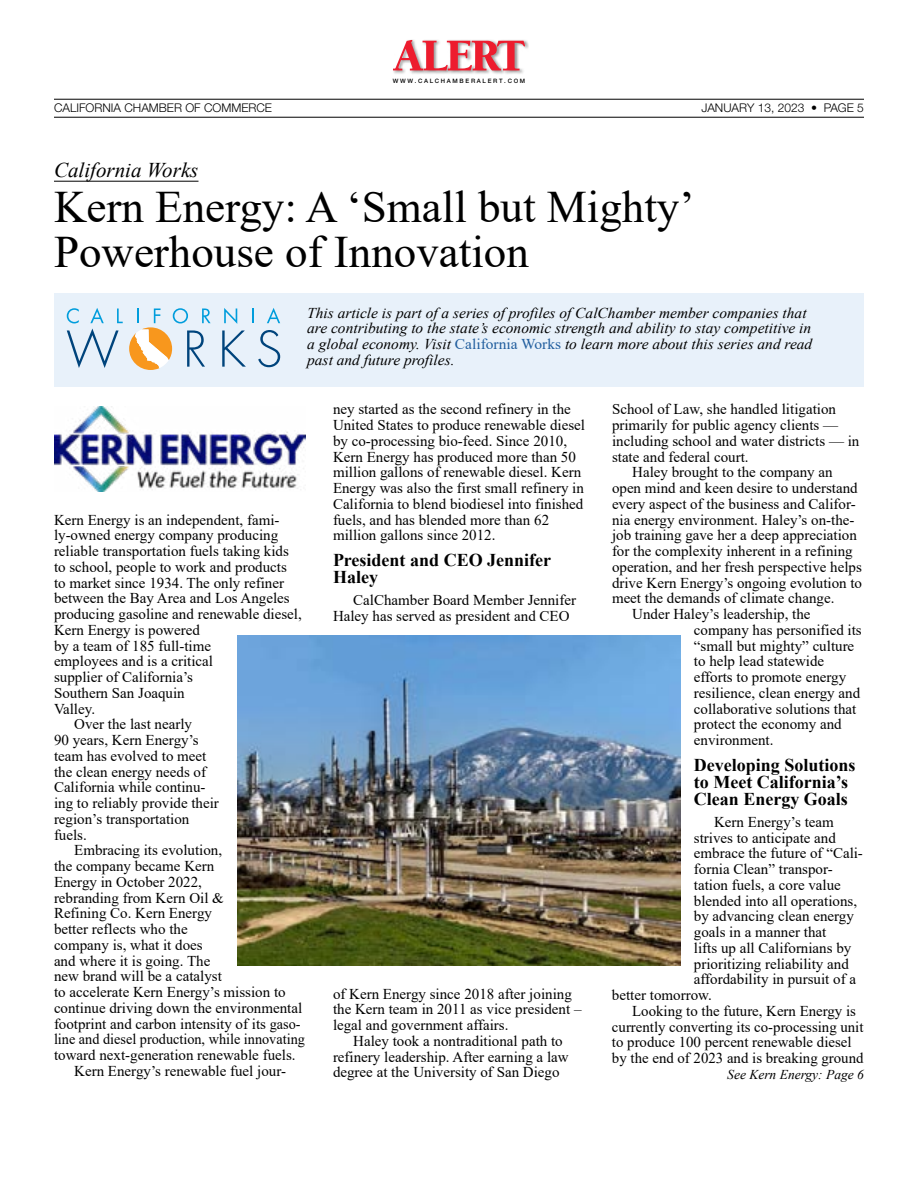
<style>
.page{position:relative;width:918px;height:1188px;background:#fff}
.page>*{position:absolute;margin:0;border:0;box-sizing:border-box;transform-origin:0 0}
.t1{font:45px/45px "Times New Roman";color:#000}
.t2{font:italic 21px "Times New Roman";color:#000}
.t3{font:700 18px/17.2px "Times New Roman";color:#000}
.t4{font:15px/15.8px "Times New Roman";color:#000}
.t5{font:italic 15px/15.8px "Times New Roman";color:#000}
.t6{font:15px "Times New Roman";color:#000;scale:.95 1}
.t7{font:italic 13.5px "Times New Roman";color:#000}
.t8{font:300 12px "Helvetica Neue";color:#000}
.t9{font:500 6px "Helvetica Neue";letter-spacing:.28em;color:#000}
.s1{font-style:normal;color:#215e9e}
</style>
<div class="page">
<hr style="left:54px;top:99px;width:810px;height:1px;background:#000">
<hr style="left:54px;top:117px;width:810px;height:1px;background:#000">
<div style="left:392px;top:39px;width:137px;height:36px;background:#000;opacity:.4"></div>
<svg style="left:393px;top:40px;width:133px;height:30px"></svg>
<hr style="left:54px;top:181px;width:144px;height:1px;background:#000">
<div style="left:54px;top:294px;width:810px;height:93px;background:#e8f1fa"></div>
<svg style="left:67px;top:308px;width:12px;height:15px"></svg>
<svg style="left:90px;top:308px;width:14px;height:15px"></svg>
<svg style="left:117px;top:309px;width:6px;height:14px"></svg>
<svg style="left:224px;top:308px;width:13px;height:16px"></svg>
<svg style="left:252px;top:309px;width:2px;height:14px"></svg>
<svg style="left:267px;top:308px;width:13px;height:15px"></svg>
<svg style="left:67px;top:329px;width:52px;height:39px"></svg>
<svg style="left:222px;top:330px;width:24px;height:37px"></svg>
<svg style="left:258px;top:330px;width:22px;height:37px"></svg>
<svg style="left:129px;top:308px;width:82px;height:62px"></svg>
<img style="left:54px;top:406px;width:252px;height:85px">
<img style="left:238px;top:635px;width:442px;height:330px">
<p class="t9" style="left:393px;top:77px;width:134px">WWW.CALCHAMBERALERT.COM</p>
<p class="t8" style="left:54px;top:101px;width:220px">CALIFORNIA CHAMBER OF COMMERCE</p>
<p class="t8" style="left:701px;top:101px;width:164px">JANUARY 13, 2023 • PAGE 5</p>
<h2 class="t2" style="left:54px;top:155px;width:146px">California Works</h2>
<h1 class="t1" style="left:54px;top:183px;width:642px">Kern Energy: A ‘Small but Mighty’<br>Powerhouse of Innovation</h1>
<p class="t5" style="left:307px;top:304px;width:507px">This article is part of a series of profiles of CalChamber member companies that are contributing to the state’s economic strength and ability to stay competitive in a global economy. Visit <span class="s1">California Works</span> to learn more about this series and read past and future profiles.</p>
<p class="t4" style="left:54px;top:511px;width:227px">Kern Energy is an independent, fami-</p>
<p class="t4" style="left:54px;top:527px;width:226px">ly-owned energy company producing</p>
<p class="t4" style="left:54px;top:543px;width:236px">reliable transportation fuels taking kids</p>
<p class="t4" style="left:54px;top:558px;width:234px">to school, people to work and products</p>
<p class="t4" style="left:54px;top:574px;width:232px">to market since 1934. The only refiner</p>
<p class="t4" style="left:54px;top:590px;width:237px">between the Bay Area and Los Angeles</p>
<p class="t4" style="left:54px;top:606px;width:249px">producing gasoline and renewable diesel,</p>
<p class="t4" style="left:54px;top:621px;width:147px">Kern Energy is powered</p>
<p class="t4" style="left:54px;top:637px;width:159px">by a team of 185 full-time</p>
<p class="t4" style="left:54px;top:653px;width:161px">employees and is a critical</p>
<p class="t4" style="left:54px;top:669px;width:141px">supplier of California’s</p>
<p class="t4" style="left:54px;top:684px;width:132px">Southern San Joaquin</p>
<p class="t4" style="left:54px;top:700px;width:43px">Valley.</p>
<p class="t4" style="left:74px;top:716px;width:119px">Over the last nearly</p>
<p class="t4" style="left:54px;top:732px;width:146px">90 years, Kern Energy’s</p>
<p class="t4" style="left:54px;top:747px;width:154px">team has evolved to meet</p>
<p class="t4" style="left:54px;top:763px;width:154px">the clean energy needs of</p>
<p class="t4" style="left:54px;top:779px;width:153px">California while continu-</p>
<p class="t4" style="left:54px;top:795px;width:166px">ing to reliably provide their</p>
<p class="t4" style="left:54px;top:810px;width:137px">region’s transportation</p>
<p class="t4" style="left:54px;top:826px;width:34px">fuels.</p>
<p class="t4" style="left:74px;top:842px;width:149px">Embracing its evolution,</p>
<p class="t4" style="left:54px;top:858px;width:162px">the company became Kern</p>
<p class="t4" style="left:54px;top:873px;width:150px">Energy in October 2022,</p>
<p class="t4" style="left:54px;top:889px;width:171px">rebranding from Kern Oil &amp;</p>
<p class="t4" style="left:54px;top:905px;width:160px">Refining Co. Kern Energy</p>
<p class="t4" style="left:54px;top:921px;width:135px">better reflects who the</p>
<p class="t4" style="left:54px;top:936px;width:150px">company is, what it does</p>
<p class="t4" style="left:54px;top:952px;width:158px">and where it is going. The</p>
<p class="t4" style="left:54px;top:968px;width:169px">new brand will be a catalyst</p>
<p class="t4" style="left:54px;top:984px;width:233px">to accelerate Kern Energy’s mission to</p>
<p class="t4" style="left:54px;top:999px;width:250px">continue driving down the environmental</p>
<p class="t4" style="left:54px;top:1015px;width:248px">footprint and carbon intensity of its gaso-</p>
<p class="t6" style="left:54px;top:1029px;width:266px">line and diesel production, while innovating</p>
<p class="t4" style="left:54px;top:1047px;width:243px">toward next-generation renewable fuels.</p>
<p class="t4" style="left:74px;top:1062px;width:213px">Kern Energy’s renewable fuel jour-</p>
<p class="t4" style="left:333px;top:401px;width:254px">ney started as the second refinery in the United States to produce renewable diesel by co-processing bio-feed. Since 2010, Kern Energy has produced more than 50 million gallons of renewable diesel. Kern Energy was also the first small refinery in California to blend biodiesel into finished fuels, and has blended more than 62 million gallons since 2012.</p>
<p class="t3" style="left:333px;top:551px;width:220px">President and CEO Jennifer<br>Haley</p>
<p class="t4" style="left:333px;top:592px;width:245px;text-indent:20px">CalChamber Board Member Jennifer<br>Haley has served as president and CEO</p>
<p class="t4" style="left:333px;top:985px;width:250px">of Kern Energy since 2018 after joining the Kern team in 2011 as vice president – legal and government affairs.</p>
<p class="t4" style="left:333px;top:1033px;width:237px;text-indent:20px">Haley took a nontraditional path to refinery leadership. After earning a law degree at the University of San Diego</p>
<p class="t4" style="left:612px;top:401px;width:226px">School of Law, she handled litigation</p>
<p class="t4" style="left:612px;top:417px;width:228px">primarily for public agency clients —</p>
<p class="t4" style="left:612px;top:432px;width:249px">including school and water districts — in</p>
<p class="t4" style="left:612px;top:448px;width:138px">state and federal court.</p>
<p class="t4" style="left:632px;top:464px;width:202px">Haley brought to the company an</p>
<p class="t4" style="left:612px;top:480px;width:247px">open mind and keen desire to understand</p>
<p class="t4" style="left:612px;top:495px;width:245px">every aspect of the business and Califor-</p>
<p class="t4" style="left:612px;top:511px;width:244px">nia energy environment. Haley’s on-the-</p>
<p class="t4" style="left:612px;top:527px;width:246px">job training gave her a deep appreciation</p>
<p class="t4" style="left:612px;top:543px;width:242px">for the complexity inherent in a refining</p>
<p class="t4" style="left:612px;top:558px;width:251px">operation, and her fresh perspective helps</p>
<p class="t4" style="left:612px;top:574px;width:252px">drive Kern Energy’s ongoing evolution to</p>
<p class="t4" style="left:612px;top:590px;width:224px">meet the demands of climate change.</p>
<p class="t4" style="left:632px;top:606px;width:180px">Under Haley’s leadership, the</p>
<p class="t4" style="left:694px;top:621px;width:169px">company has personified its</p>
<p class="t4" style="left:694px;top:637px;width:162px">“small but mighty” culture</p>
<p class="t4" style="left:694px;top:653px;width:132px">to help lead statewide</p>
<p class="t4" style="left:694px;top:669px;width:154px">efforts to promote energy</p>
<p class="t4" style="left:694px;top:684px;width:168px">resilience, clean energy and</p>
<p class="t4" style="left:694px;top:700px;width:164px">collaborative solutions that</p>
<p class="t4" style="left:694px;top:716px;width:149px">protect the economy and</p>
<p class="t4" style="left:694px;top:732px;width:81px">environment.</p>
<p class="t3" style="left:694px;top:756px;width:163px">Developing Solutions to Meet California’s<br>Clean Energy Goals</p>
<p class="t4" style="left:714px;top:814px;width:121px">Kern Energy’s team</p>
<p class="t4" style="left:694px;top:829px;width:144px">strives to anticipate and</p>
<p class="t4" style="left:694px;top:845px;width:171px">embrace the future of “Cali-</p>
<p class="t4" style="left:694px;top:861px;width:140px">fornia Clean” transpor-</p>
<p class="t4" style="left:694px;top:877px;width:149px">tation fuels, a core value</p>
<p class="t4" style="left:694px;top:892px;width:165px">blended into all operations,</p>
<p class="t4" style="left:694px;top:908px;width:162px">by advancing clean energy</p>
<p class="t4" style="left:694px;top:924px;width:134px">goals in a manner that</p>
<p class="t4" style="left:694px;top:940px;width:159px">lifts up all Californians by</p>
<p class="t4" style="left:694px;top:955px;width:156px">prioritizing reliability and</p>
<p class="t4" style="left:694px;top:971px;width:164px">affordability in pursuit of a</p>
<p class="t4" style="left:612px;top:987px;width:101px">better tomorrow.</p>
<p class="t4" style="left:632px;top:1003px;width:225px">Looking to the future, Kern Energy is</p>
<p class="t4" style="left:612px;top:1018px;width:253px">currently converting its co-processing unit</p>
<p class="t4" style="left:612px;top:1034px;width:241px">to produce 100 percent renewable diesel</p>
<p class="t4" style="left:612px;top:1050px;width:253px">by the end of 2023 and is breaking ground</p>
<p class="t7" style="left:727px;top:1065px;width:138px">See Kern Energy: Page 6</p>
</div>
